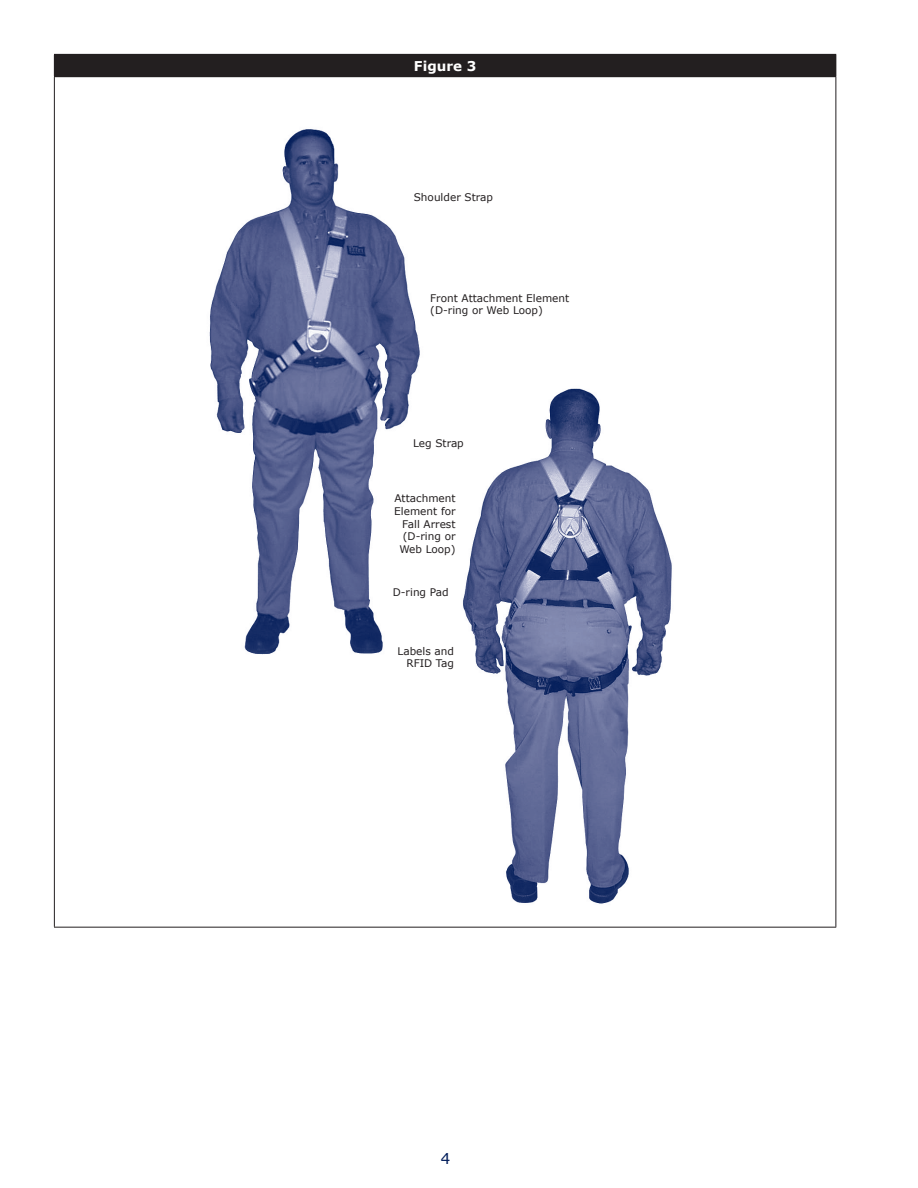
<style>
.page{position:relative;width:918px;height:1188px;background:#fff}
.page>*{position:absolute;margin:0;border:0;box-sizing:border-box;transform-origin:0 0}
.t1{font:15px "Verdana";color:#011c5a}
.Figure_Caption{font:700 13.5px "Verdana";color:#fff}
.t2{font:10.5px/12.6px "Verdana";color:#231f20;text-align:right}
</style>
<div class="page">
<div style="left:54px;top:54px;width:782px;height:23px;background:#231f20"></div>
<svg style="left:836px;top:55px;width:1px;height:21px"></svg>
<hr style="left:54px;top:77px;width:1px;height:850px;background:#231f20">
<hr style="left:836px;top:77px;width:1px;height:850px;background:#231f20">
<hr style="left:54px;top:927px;width:782px;height:1px;background:#231f20">
<img style="left:209px;top:129px;width:211px;height:526px">
<img style="left:463px;top:388px;width:209px;height:516px">
<p class="Figure_Caption" style="left:414px;top:57px;width:64px">Figure 3</p>
<p class="t2" style="left:414px;top:190px;width:81px">Shoulder Strap</p>
<p class="t2" style="left:430px;top:291px;width:141px;text-align:left">Front Attachment Element (D-ring or Web Loop)</p>
<p class="t2" style="left:413px;top:437px;width:52px">Leg Strap</p>
<p class="t2" style="left:394px;top:492px;width:63px">Attachment<br>Element for<br>Fall Arrest (D-ring or<br>Web Loop)</p>
<p class="t2" style="left:393px;top:586px;width:58px">D-ring Pad</p>
<p class="t2" style="left:398px;top:644px;width:58px">Labels and<br>RFID Tag</p>
<h1 class="t1" style="left:441px;top:1149px;width:11px">4</h1>
</div>
